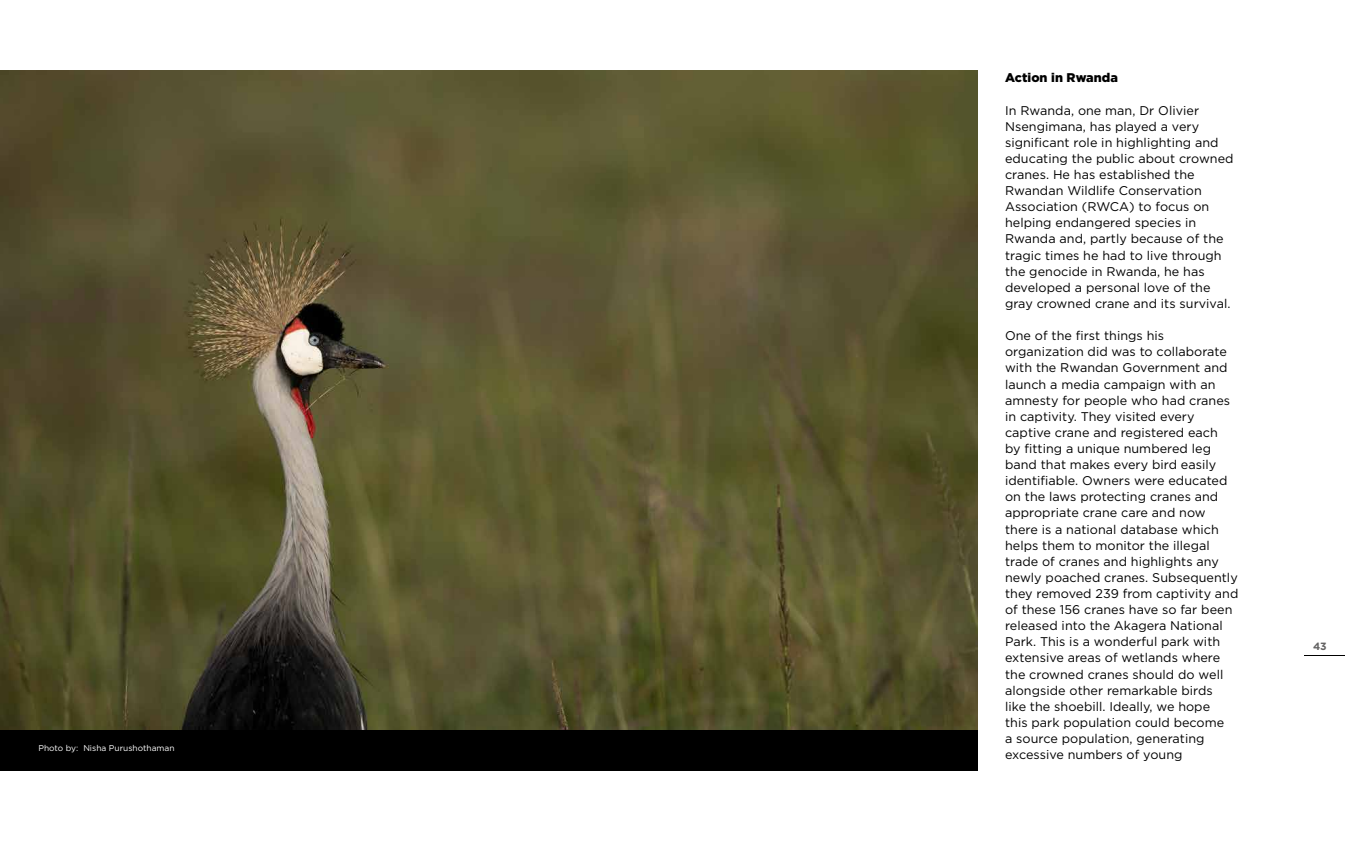
<style>
.page{position:relative;width:1345px;height:841px;background:#fff}
.page>*{position:absolute;margin:0;border:0;box-sizing:border-box;transform-origin:0 0}
.t1{font:12.6px/16.1px "Gotham";letter-spacing:.005em;color:#000}
.t2{font:900 12.6px "Gotham";letter-spacing:.005em;color:#000}
.t3{font:700 10.5px "Gotham";color:#646363}
.t4{font:8.4px "Gotham";color:#fff}
</style>
<div class="page">
<hr style="left:1304px;top:655px;width:41px;height:1px;background:#000">
<div style="left:0;top:734px;width:977px;height:36px;background:#000"></div>
<img style="left:0;top:70px;width:977px;height:659px">
<p class="t4" style="left:38px;top:742px;width:138px">Photo by: Nisha Purushothaman</p>
<p class="t2" style="left:1005px;top:71px;width:114px">Action in Rwanda</p>
<p class="t1" style="left:1005px;top:102px;width:230px">In Rwanda, one man, Dr Olivier<br>Nsengimana, has played a very significant role in highlighting and educating the public about crowned cranes. He has established the<br>Rwandan Wildlife Conservation<br>Association (RWCA) to focus on helping endangered species in<br>Rwanda and, partly because of the tragic times he had to live through the genocide in Rwanda, he has developed a personal love of the gray crowned crane and its survival.</p>
<p class="t1" style="left:1005px;top:327px;width:235px">One of the first things his organization did was to collaborate with the Rwandan Government and launch a media campaign with an amnesty for people who had cranes in captivity. They visited every captive crane and registered each<br>by fitting a unique numbered leg band that makes every bird easily identifiable. Owners were educated on the laws protecting cranes and appropriate crane care and now there is a national database which helps them to monitor the illegal trade of cranes and highlights any newly poached cranes. Subsequently they removed 239 from captivity and of these 156 cranes have so far been released into the Akagera National Park. This is a wonderful park with extensive areas of wetlands where the crowned cranes should do well alongside other remarkable birds<br>like the shoebill. Ideally, we hope<br>this park population could become<br>a source population, generating excessive numbers of young</p>
<p class="t3" style="left:1313px;top:638px;width:15px">43</p>
</div>
